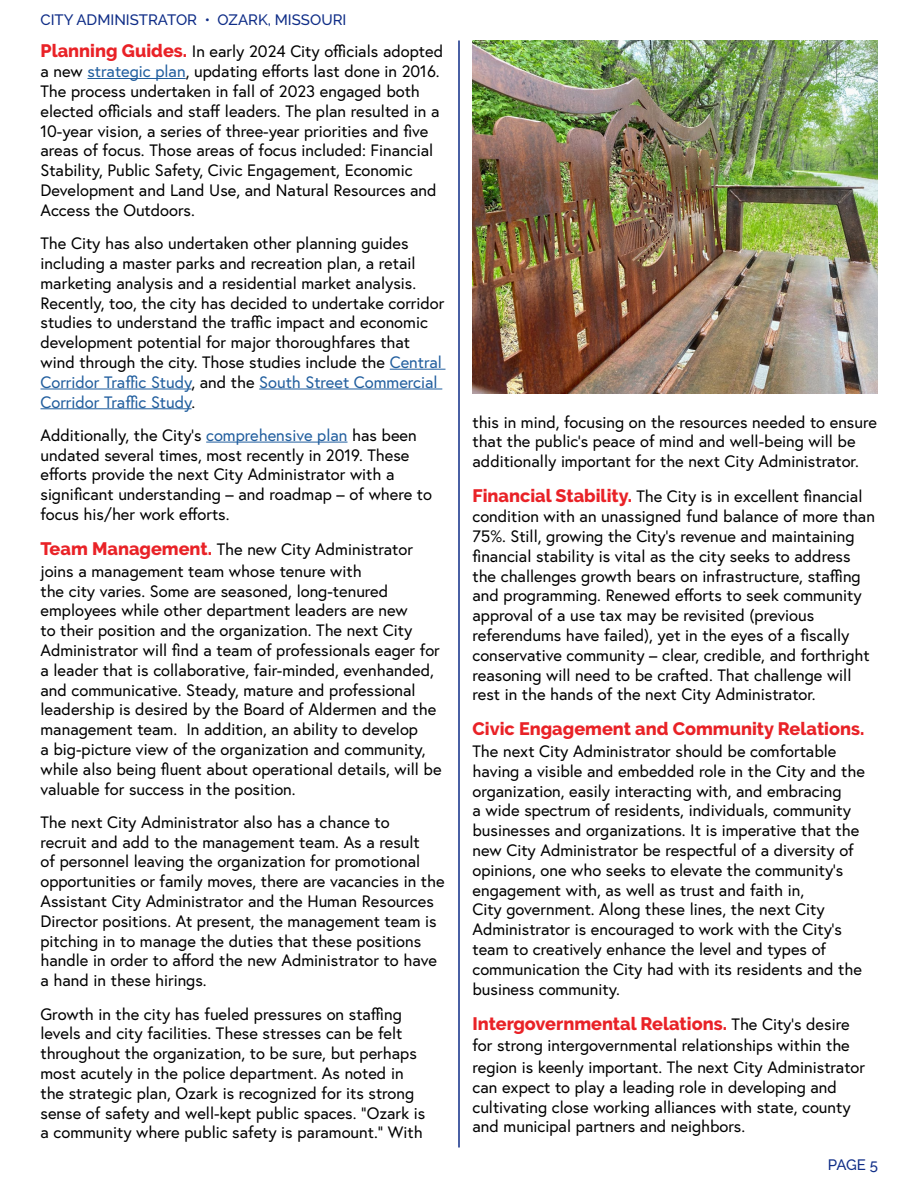
<style>
.page{position:relative;width:918px;height:1188px;background:#fff}
.page>*{position:absolute;margin:0;border:0;box-sizing:border-box;transform-origin:0 0}
.t1{font:800 18px "Raleway";color:#e92227}
.t2{font:16.5px/19.8px "Europa";color:#000}
.t3{font:500 15px "Raleway";color:#0f2d87}
.s1{font-family:"Raleway";font-weight:800;font-size:18px;color:#e92227}
.s2{color:#215e9e}
.s3{font-family:"Europa";font-weight:400;font-size:16.5px;color:#000}
</style>
<div class="page">
<hr style="left:87px;top:78px;width:99px;height:1px;background:#215e9e">
<hr style="left:390px;top:369px;width:56px;height:1px;background:#215e9e">
<hr style="left:40px;top:389px;width:151px;height:1px;background:#215e9e">
<hr style="left:259px;top:389px;width:183px;height:1px;background:#215e9e">
<hr style="left:40px;top:408px;width:152px;height:1px;background:#215e9e">
<hr style="left:206px;top:442px;width:142px;height:1px;background:#215e9e">
<hr style="left:458px;top:40px;width:2px;height:1108px;background:#0f2d87">
<img style="left:472px;top:40px;width:406px;height:353px">
<p class="t3" style="left:40px;top:11px;width:307px">CITY ADMINISTRATOR • OZARK, MISSOURI</p>
<p class="t2" style="left:40px;top:41px;width:404px"><span class="s1">Planning Guides.</span> In early 2024 City officials adopted a new <span class="s2">strategic plan</span>, updating efforts last done in 2016.<br>The process undertaken in fall of 2023 engaged both elected officials and staff leaders. The plan resulted in a 10-year vision, a series of three-year priorities and five areas of focus. Those areas of focus included: Financial Stability, Public Safety, Civic Engagement, Economic Development and Land Use, and Natural Resources and Access the Outdoors.</p>
<p class="t2" style="left:40px;top:233px;width:405px">The City has also undertaken other planning guides including a master parks and recreation plan, a retail marketing analysis and a residential market analysis.<br>Recently, too, the city has decided to undertake corridor studies to understand the traffic impact and economic development potential for major thoroughfares that wind through the city. Those studies include the <span class="s2">Central Corridor Traffic Study</span>, and the <span class="s2">South Street Commercial Corridor Traffic Study</span>.</p>
<p class="t2" style="left:40px;top:425px;width:393px">Additionally, the City’s <span class="s2">comprehensive plan</span> has been undated several times, most recently in 2019. These efforts provide the next City Administrator with a significant understanding – and roadmap – of where to focus his/her work efforts.</p>
<p class="t2" style="left:40px;top:538px;width:374px;line-height:21.6px"><span class="s1">Team Management.</span> The new City Administrator joins a management team whose tenure with</p>
<p class="t2" style="left:40px;top:581px;width:403px">the city varies. Some are seasoned, long-tenured employees while other department leaders are new<br>to their position and the organization. The next City Administrator will find a team of professionals eager for a leader that is collaborative, fair-minded, evenhanded, and communicative. Steady, mature and professional leadership is desired by the Board of Aldermen and the management team. In addition, an ability to develop<br>a big-picture view of the organization and community, while also being fluent about operational details, will be valuable for success in the position.</p>
<p class="t2" style="left:40px;top:812px;width:406px">The next City Administrator also has a chance to<br>recruit and add to the management team. As a result<br>of personnel leaving the organization for promotional opportunities or family moves, there are vacancies in the Assistant City Administrator and the Human Resources Director positions. At present, the management team is pitching in to manage the duties that these positions handle in order to afford the new Administrator to have a hand in these hirings.</p>
<p class="t2" style="left:40px;top:1004px;width:386px">Growth in the city has fueled pressures on staffing levels and city facilities. These stresses can be felt throughout the organization, to be sure, but perhaps most acutely in the police department. As noted in the strategic plan, Ozark is recognized for its strong sense of safety and well-kept public spaces. “Ozark is a community where public safety is paramount.” With</p>
<p class="t2" style="left:472px;top:412px;width:406px">this in mind, focusing on the resources needed to ensure that the public’s peace of mind and well-being will be additionally important for the next City Administrator.</p>
<p class="t2" style="left:472px;top:486px;width:404px"><span class="s1">Financial Stability.</span> The City is in excellent financial condition with an unassigned fund balance of more than 75%. Still, growing the City’s revenue and maintaining financial stability is vital as the city seeks to address the challenges growth bears on infrastructure, staffing and programming. Renewed efforts to seek community approval of a use tax may be revisited (previous referendums have failed), yet in the eyes of a fiscally conservative community – clear, credible, and forthright reasoning will need to be crafted. That challenge will rest in the hands of the next City Administrator.</p>
<p class="t1" style="left:472px;top:719px;width:393px">Civic Engagement and Community Relations.</p>
<p class="t2" style="left:473px;top:741px;width:394px">The next City Administrator should be comfortable having a visible and embedded role in the City and the organization, easily interacting with, and embracing<br>a wide spectrum of residents, individuals, community businesses and organizations. It is imperative that the new City Administrator be respectful of a diversity of opinions, one who seeks to elevate the community’s engagement with, as well as trust and faith in,<br>City government. Along these lines, the next City Administrator is encouraged to work with the City’s team to creatively enhance the level and types of communication the City had with its residents and the business community.</p>
<p class="t1" style="left:472px;top:1013px;width:379px">Intergovernmental Relations. <span class="s3">The City’s desire</span></p>
<p class="t2" style="left:473px;top:1034px;width:394px;line-height:21.6px">for strong intergovernmental relationships within the region is keenly important. The next City Administrator</p>
<p class="t2" style="left:473px;top:1077px;width:380px">can expect to play a leading role in developing and cultivating close working alliances with state, county and municipal partners and neighbors.</p>
<p class="t3" style="left:828px;top:1156px;width:52px">PAGE 5</p>
</div>
